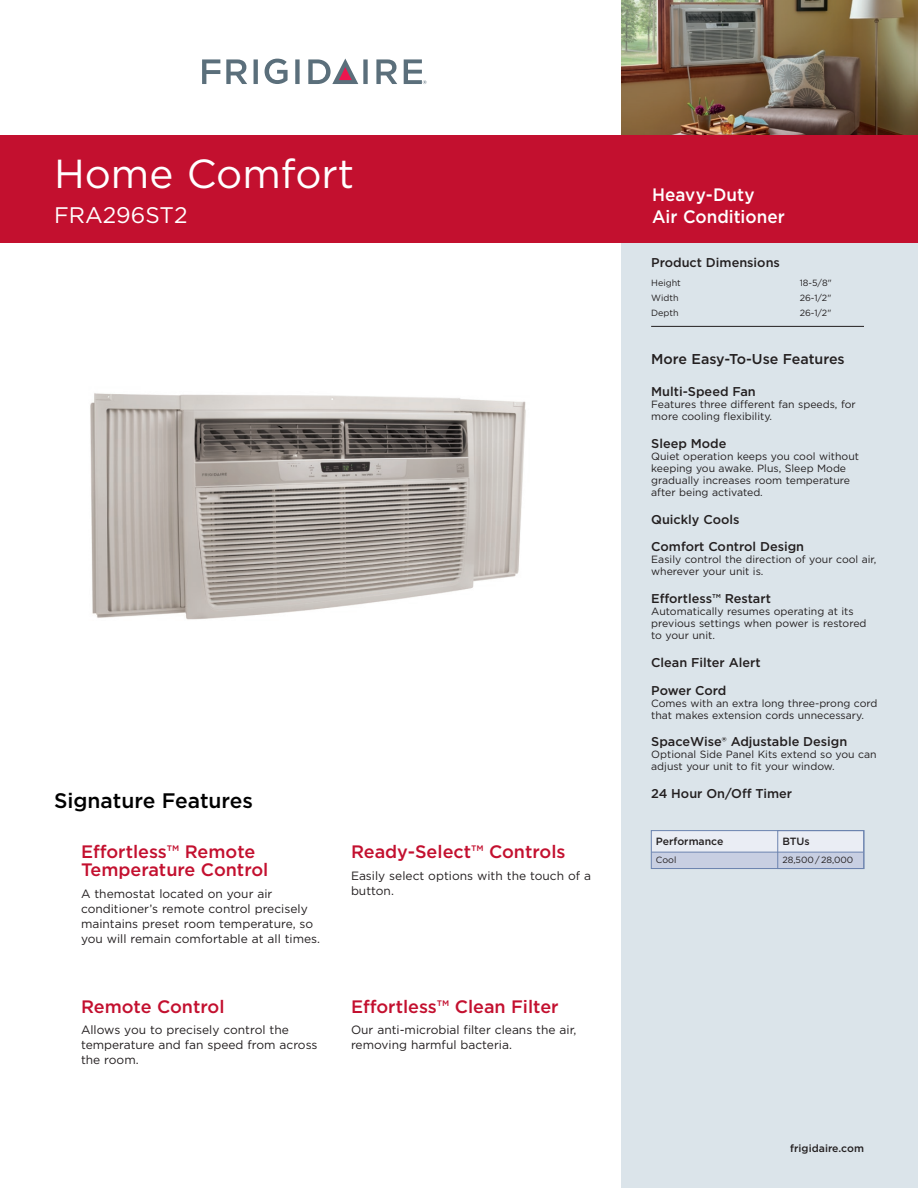
<style>
.page{position:relative;width:918px;height:1188px;background:#fff}
.page>*{position:absolute;margin:0;border:0;box-sizing:border-box;transform-origin:0 0}
.t1{font:40.5px "Gotham";color:#fff}
.t2{font:22.5px "Gotham";color:#fff}
.t3{font:500 21px "Gotham";color:#000}
.t4{font:500 18px/18px "Gotham";color:#c3102f}
.t5{font:500 18px/22.5px "Gotham";color:#fff;scale:.95 1}
.t6{font:500 14.25px "Gotham";color:#231f20}
.t7{font:500 12.75px/27.8px "Gotham";color:#231f20}
.t8{font:12px/15px "Gotham";color:#231f20}
.t9{font:10.5px/12px "Gotham";color:#231f20}
.t10{font:500 10.5px "Gotham";color:#231f20}
.t11{font:9px "Gotham";color:#231f20}
</style>
<div class="page">
<div style="left:621px;top:0;width:297px;height:1188px;background:#dbe4ea"></div>
<svg style="left:265px;top:59px;width:23px;height:25px"></svg>
<svg style="left:202px;top:59px;width:18px;height:25px"></svg>
<svg style="left:226px;top:59px;width:21px;height:25px"></svg>
<svg style="left:254px;top:59px;width:4px;height:25px"></svg>
<svg style="left:295px;top:59px;width:5px;height:25px"></svg>
<svg style="left:376px;top:59px;width:21px;height:25px"></svg>
<svg style="left:308px;top:59px;width:60px;height:25px"></svg>
<svg style="left:404px;top:59px;width:23px;height:25px"></svg>
<hr style="left:651px;top:326px;width:213px;height:1px;background:#231f20">
<img style="left:621px;top:0;width:297px;height:135px">
<div style="left:0;top:135px;width:918px;height:108px;background:#c3102f"></div>
<div style="left:651px;top:831px;width:213px;height:38px;background:#c8cfe2"></div>
<div style="left:651px;top:831px;width:212px;height:21px;background:#eaedf4"></div>
<hr style="left:651px;top:852px;width:212px;height:1px;background:#6c83af">
<div style="left:651px;top:830px;width:213px;height:39px;border:1px solid #6c83af"></div>
<div style="left:778px;top:830px;width:86px;height:39px;border:1px solid #6c83af"></div>
<img style="left:90px;top:393px;width:436px;height:227px">
<h1 class="t1" style="left:54px;top:147px;width:302px">Home Comfort</h1>
<h2 class="t2" style="left:54px;top:201px;width:135px">FRA296ST2</h2>
<h3 class="t3" style="left:54px;top:787px;width:201px">Signature Features</h3>
<h3 class="t4" style="left:81px;top:843px;width:189px">Effortless™ Remote<br>Temperature Control</h3>
<p class="t8" style="left:81px;top:886px;width:241px">A themostat located on your air conditioner’s remote control precisely maintains preset room temperature, so you will remain comfortable at all times.</p>
<h3 class="t4" style="left:81px;top:997px;width:145px">Remote Control</h3>
<p class="t8" style="left:81px;top:1022px;width:238px">Allows you to precisely control the temperature and fan speed from across the room.</p>
<h3 class="t4" style="left:351px;top:843px;width:216px">Ready-Select™ Controls</h3>
<p class="t8" style="left:351px;top:868px;width:242px">Easily select options with the touch of a button.</p>
<h3 class="t4" style="left:351px;top:997px;width:209px">Effortless™ Clean Filter</h3>
<p class="t8" style="left:351px;top:1022px;width:227px">Our anti-microbial filter cleans the air, removing harmful bacteria.</p>
<h3 class="t5" style="left:652px;top:183px;width:141px">Heavy-Duty<br>Air Conditioner</h3>
<p class="t7" style="left:651px;top:249px;width:130px">Product Dimensions</p>
<p class="t11" style="left:651px;top:277px;width:31px">Height</p>
<p class="t11" style="left:800px;top:277px;width:33px">18-5/8"</p>
<p class="t11" style="left:651px;top:292px;width:29px">Width</p>
<p class="t11" style="left:800px;top:292px;width:33px">26-1/2"</p>
<p class="t11" style="left:651px;top:307px;width:29px">Depth</p>
<p class="t11" style="left:800px;top:307px;width:33px">26-1/2"</p>
<h3 class="t6" style="left:651px;top:350px;width:195px">More Easy-To-Use Features</h3>
<p class="t7" style="left:651px;top:378px;width:106px">Multi-Speed Fan</p>
<p class="t9" style="left:651px;top:398px;width:206px">Features three different fan speeds, for more cooling flexibility.</p>
<p class="t7" style="left:651px;top:429px;width:77px">Sleep Mode</p>
<p class="t9" style="left:651px;top:450px;width:209px">Quiet operation keeps you cool without keeping you awake. Plus, Sleep Mode gradually increases room temperature after being activated.</p>
<p class="t7" style="left:651px;top:505px;width:154px">Quickly Cools<br>Comfort Control Design</p>
<p class="t9" style="left:651px;top:553px;width:227px">Easily control the direction of your cool air, wherever your unit is.</p>
<p class="t7" style="left:651px;top:585px;width:121px">Effortless™ Restart</p>
<p class="t9" style="left:651px;top:605px;width:217px">Automatically resumes operating at its previous settings when power is restored to your unit.</p>
<p class="t7" style="left:651px;top:648px;width:111px">Clean Filter Alert<br>Power Cord</p>
<p class="t9" style="left:651px;top:697px;width:228px">Comes with an extra long three-prong cord that makes extension cords unnecessary.</p>
<p class="t7" style="left:651px;top:728px;width:198px">SpaceWise® Adjustable Design</p>
<p class="t9" style="left:651px;top:748px;width:227px">Optional Side Panel Kits extend so you can adjust your unit to fit your window.</p>
<p class="t7" style="left:651px;top:780px;width:143px">24 Hour On/Off Timer</p>
<p class="t10" style="left:656px;top:834px;width:69px">Performance</p>
<p class="t11" style="left:656px;top:854px;width:22px">Cool</p>
<p class="t10" style="left:782px;top:834px;width:29px">BTUs</p>
<p class="t11" style="left:782px;top:854px;width:73px">28,500 / 28,000</p>
<p class="t10" style="left:790px;top:1141px;width:75px">frigidaire.com</p>
</div>
